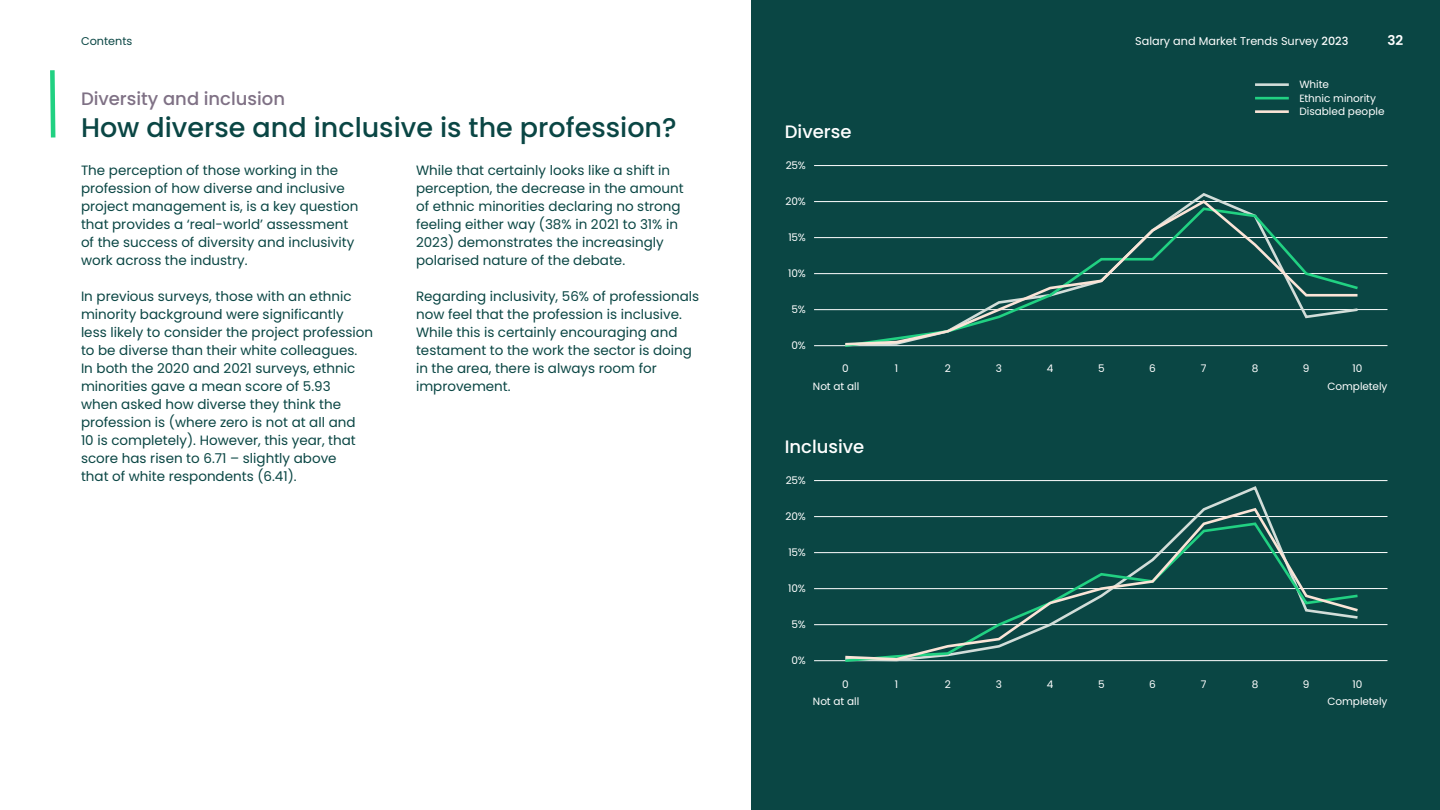
<style>
.page{position:relative;width:1440px;height:810px;background:#fff}
.page>*{position:absolute;margin:0;border:0;box-sizing:border-box;transform-origin:0 0}
.t1{font:500 27px "Poppins";color:#0a4644}
.t2{font:500 18px "Poppins";color:#7f7185}
.t3{font:500 18px "Poppins";color:#fff}
.t4{font:13.5px/18px "Poppins";color:#0a4644}
.t5{font:600 13.5px "Poppins";color:#fff}
.t6{font:11.25px "Poppins";color:#fff}
.t7{font:11.25px "Poppins";color:#0a4644}
.t8{font:10.5px "Poppins";letter-spacing:-.005em;color:#fff}
.s1{font-weight:500}
</style>
<div class="page">
<div style="left:751px;top:0;width:689px;height:810px;background:#0a4644"></div>
<svg style="left:50px;top:70px;width:6px;height:68px"></svg>
<hr style="left:814px;top:165px;width:574px;height:1px;background:#fff">
<hr style="left:814px;top:480px;width:574px;height:1px;background:#fff">
<hr style="left:814px;top:201px;width:574px;height:1px;background:#fff">
<hr style="left:814px;top:516px;width:574px;height:1px;background:#fff">
<hr style="left:814px;top:237px;width:574px;height:1px;background:#fff">
<hr style="left:814px;top:552px;width:574px;height:1px;background:#fff">
<hr style="left:814px;top:273px;width:574px;height:1px;background:#fff">
<hr style="left:814px;top:588px;width:574px;height:1px;background:#fff">
<hr style="left:814px;top:309px;width:574px;height:1px;background:#fff">
<hr style="left:814px;top:624px;width:574px;height:1px;background:#fff">
<hr style="left:814px;top:345px;width:574px;height:1px;background:#fff">
<hr style="left:814px;top:660px;width:574px;height:1px;background:#fff">
<hr style="left:1255px;top:83px;width:34px;height:3px;background:#d2ddd9">
<hr style="left:1255px;top:110px;width:34px;height:3px;background:#fbe4d7">
<hr style="left:1255px;top:97px;width:34px;height:2px;background:#21d182">
<svg style="left:843px;top:198px;width:517px;height:149px"></svg>
<svg style="left:843px;top:506px;width:518px;height:156px"></svg>
<p class="t7" style="left:81px;top:35px;width:53px">Contents</p>
<p class="t6" style="left:1135px;top:35px;width:215px">Salary and Market Trends Survey <span class="s1">2023</span></p>
<p class="t5" style="left:1388px;top:33px;width:17px">32</p>
<h2 class="t2" style="left:81px;top:88px;width:206px">Diversity and inclusion</h2>
<h1 class="t1" style="left:81px;top:112px;width:597px">How diverse and inclusive is the profession?</h1>
<p class="t4" style="left:81px;top:161px;width:279px">The perception of those working in the profession of how diverse and inclusive project management is, is a key question that provides a ‘real-world’ assessment of the success of diversity and inclusivity work across the industry.</p>
<p class="t4" style="left:81px;top:287px;width:294px">In previous surveys, those with an ethnic minority background were significantly<br>less likely to consider the project profession to be diverse than their white colleagues.<br>In both the 2020 and 2021 surveys, ethnic minorities gave a mean score of 5.93<br>when asked how diverse they think the profession is (where zero is not at all and<br>10 is completely). However, this year, that score has risen to 6.71 – slightly above<br>that of white respondents (6.41).</p>
<p class="t4" style="left:416px;top:161px;width:269px">While that certainly looks like a shift in perception, the decrease in the amount of ethnic minorities declaring no strong feeling either way (38% in 2021 to 31% in 2023) demonstrates the increasingly polarised nature of the debate.</p>
<p class="t4" style="left:416px;top:287px;width:285px">Regarding inclusivity, 56% of professionals now feel that the profession is inclusive.<br>While this is certainly encouraging and testament to the work the sector is doing in the area, there is always room for improvement.</p>
<h2 class="t3" style="left:785px;top:121px;width:68px">Diverse</h2>
<p class="t8" style="left:786px;top:159px;width:21px">25%</p>
<p class="t8" style="left:785px;top:195px;width:22px">20%</p>
<p class="t8" style="left:788px;top:232px;width:19px">15%</p>
<p class="t8" style="left:788px;top:268px;width:19px">10%</p>
<p class="t8" style="left:792px;top:304px;width:16px">5%</p>
<p class="t8" style="left:791px;top:340px;width:16px">0%</p>
<p class="t8" style="left:842px;top:363px;width:8px">0</p>
<p class="t8" style="left:813px;top:380px;width:48px">Not at all</p>
<h2 class="t3" style="left:785px;top:436px;width:81px">Inclusive</h2>
<p class="t8" style="left:786px;top:474px;width:21px">25%</p>
<p class="t8" style="left:785px;top:511px;width:22px">20%</p>
<p class="t8" style="left:788px;top:547px;width:19px">15%</p>
<p class="t8" style="left:788px;top:583px;width:19px">10%</p>
<p class="t8" style="left:792px;top:619px;width:16px">5%</p>
<p class="t8" style="left:791px;top:655px;width:16px">0%</p>
<p class="t8" style="left:842px;top:678px;width:8px">0</p>
<p class="t8" style="left:813px;top:695px;width:48px">Not at all</p>
<p class="t8" style="left:895px;top:363px;width:5px">1</p>
<p class="t8" style="left:895px;top:678px;width:5px">1</p>
<p class="t8" style="left:1299px;top:79px;width:31px">White</p>
<p class="t8" style="left:1299px;top:106px;width:87px">Disabled people</p>
<p class="t8" style="left:1299px;top:92px;width:78px">Ethnic minority</p>
<p class="t8" style="left:945px;top:363px;width:8px">2</p>
<p class="t8" style="left:996px;top:363px;width:8px">3</p>
<p class="t8" style="left:1047px;top:363px;width:8px">4</p>
<p class="t8" style="left:1098px;top:363px;width:8px">5</p>
<p class="t8" style="left:1149px;top:363px;width:8px">6</p>
<p class="t8" style="left:1201px;top:363px;width:7px">7</p>
<p class="t8" style="left:1252px;top:363px;width:8px">8</p>
<p class="t8" style="left:1303px;top:363px;width:8px">9</p>
<p class="t8" style="left:1353px;top:363px;width:11px">10</p>
<p class="t8" style="left:1327px;top:380px;width:62px">Completely</p>
<p class="t8" style="left:945px;top:678px;width:8px">2</p>
<p class="t8" style="left:996px;top:678px;width:8px">3</p>
<p class="t8" style="left:1047px;top:678px;width:8px">4</p>
<p class="t8" style="left:1098px;top:678px;width:8px">5</p>
<p class="t8" style="left:1149px;top:678px;width:8px">6</p>
<p class="t8" style="left:1201px;top:678px;width:7px">7</p>
<p class="t8" style="left:1252px;top:678px;width:8px">8</p>
<p class="t8" style="left:1303px;top:678px;width:8px">9</p>
<p class="t8" style="left:1353px;top:678px;width:11px">10</p>
<p class="t8" style="left:1327px;top:695px;width:62px">Completely</p>
</div>
